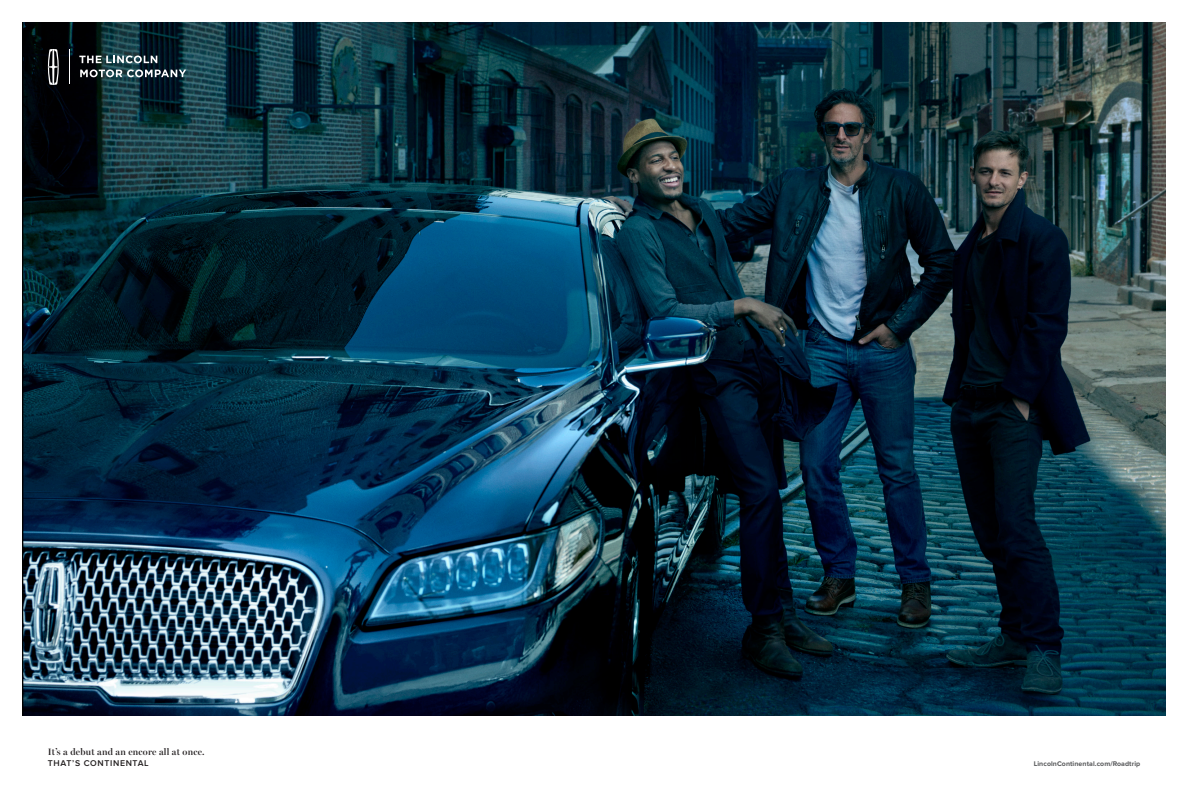
<style>
.page{position:relative;width:1188px;height:801px;background:#fff}
.page>*{position:absolute;margin:0;border:0;box-sizing:border-box;transform-origin:0 0}
.t1{font:600 9.4px "Lincoln Miller B";letter-spacing:.025em;color:#231f20}
.t2{font:600 8.7px "Lincoln Proxima Nova";letter-spacing:.075em;color:#231f20}
.t3{font:700 7px "Lincoln Proxima Nova";letter-spacing:.01em;color:#57585a}
</style>
<div class="page">
<img style="left:23px;top:23px;width:1142px;height:693px">
<svg style="left:48px;top:49px;width:11px;height:36px"></svg>
<hr style="left:69px;top:49px;width:1px;height:35px;background:#fff">
<svg style="left:79px;top:56px;width:78px;height:7px"></svg>
<svg style="left:80px;top:69px;width:106px;height:8px"></svg>
<h1 class="t1" style="left:48px;top:746px;width:158px">It’s a debut and an encore all at once.</h1>
<p class="t2" style="left:48px;top:758px;width:102px">THAT’S CONTINENTAL</p>
<p class="t3" style="left:1034px;top:760px;width:108px">LincolnContinental.com/Roadtrip</p>
</div>
